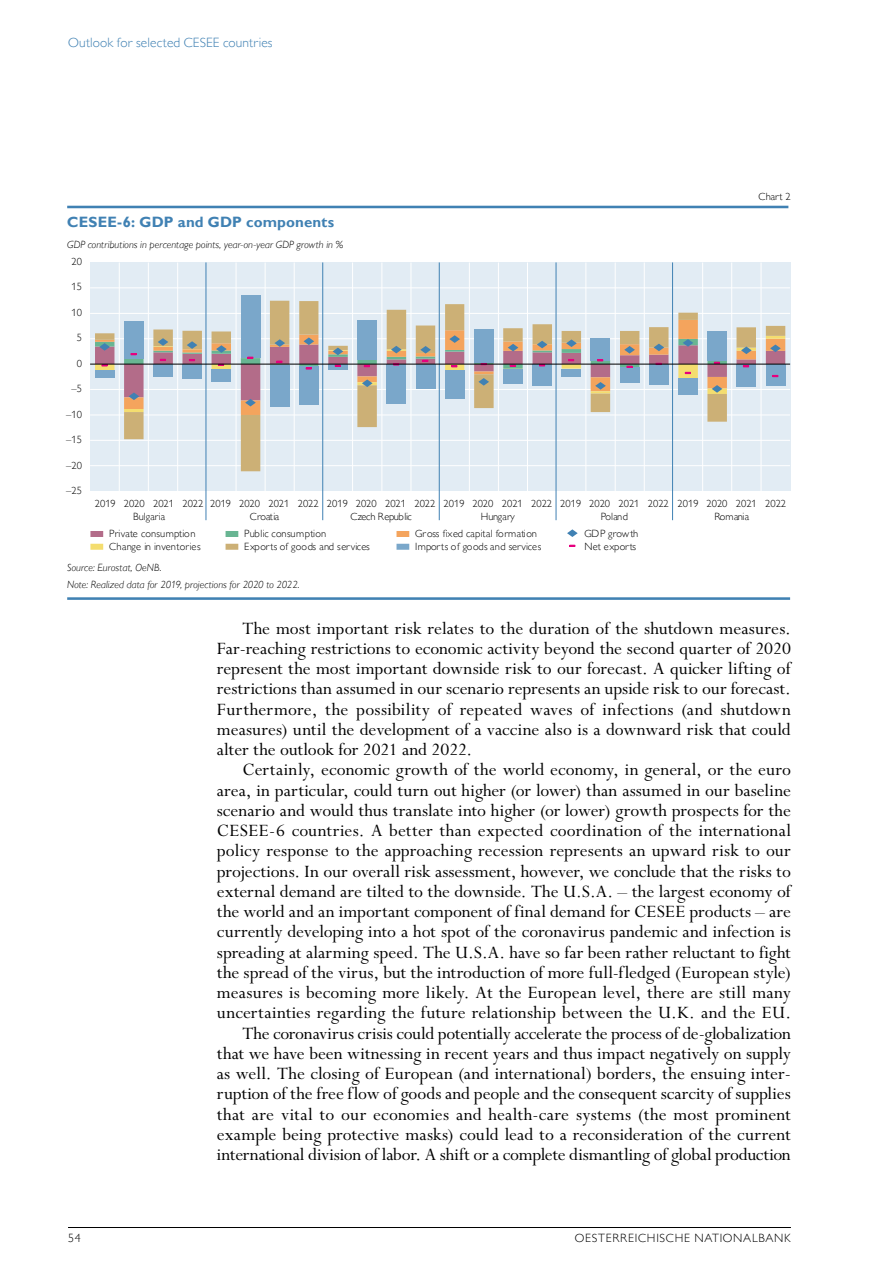
<style>
.page{position:relative;width:893px;height:1263px;background:#fff}
.page>*{position:absolute;margin:0;border:0;box-sizing:border-box;transform-origin:0 0}
.t1{font:19.5px/20.2px "Perpetua Std";color:#000;text-align:justify}
.t2{font:700 15px "Gill Sans MT Pro";letter-spacing:.01em;color:#4081b3}
.t3{font:300 13.5px "Gill Sans MT Pro";letter-spacing:.01em;color:#4081b3}
.t4{font:300 12px "Gill Sans MT Pro";letter-spacing:.06em;color:#000}
.t5{font:300 10.5px/12.8px "Gill Sans MT Pro";color:#000}
.t6{font:italic 300 10.5px/17px "Gill Sans MT Pro";letter-spacing:.005em;color:#000}
.t7{font:300 10.5px "Gill Sans MT Pro";letter-spacing:.02em;color:#000}
.t8{font:300 10.5px "Gill Sans MT Pro";letter-spacing:.025em;color:#000}
.t9{font:300 10.5px "Gill Sans MT Pro";letter-spacing:.035em;color:#000}
</style>
<div class="page">
<hr style="left:68px;top:1227px;width:723px;height:1px;background:#000">
<hr style="left:67px;top:206px;width:721px;height:2px;background:#4081b3">
<hr style="left:67px;top:597px;width:723px;height:3px;background:#4081b3">
<div style="left:90px;top:531px;width:13px;height:6px;background:#b36c89"></div>
<div style="left:226px;top:531px;width:12px;height:6px;background:#68b592"></div>
<div style="left:396px;top:531px;width:13px;height:6px;background:#f4a45d"></div>
<div style="left:90px;top:544px;width:13px;height:6px;background:#f4dd6f"></div>
<div style="left:226px;top:544px;width:12px;height:6px;background:#ccb076"></div>
<div style="left:396px;top:544px;width:13px;height:6px;background:#7aa7ca"></div>
<div style="left:90px;top:262px;width:700px;height:229px;background:#e2ecf4"></div>
<hr style="left:90px;top:465px;width:700px;height:1px;background:#fff">
<hr style="left:90px;top:440px;width:700px;height:1px;background:#fff">
<hr style="left:90px;top:415px;width:700px;height:1px;background:#fff">
<hr style="left:90px;top:389px;width:700px;height:1px;background:#fff">
<hr style="left:90px;top:338px;width:700px;height:1px;background:#fff">
<hr style="left:90px;top:313px;width:700px;height:1px;background:#fff">
<hr style="left:90px;top:287px;width:700px;height:1px;background:#fff">
<hr style="left:119px;top:262px;width:1px;height:229px;background:#fff">
<hr style="left:148px;top:262px;width:1px;height:229px;background:#fff">
<hr style="left:177px;top:262px;width:1px;height:229px;background:#fff">
<hr style="left:236px;top:262px;width:1px;height:229px;background:#fff">
<hr style="left:265px;top:262px;width:1px;height:229px;background:#fff">
<hr style="left:294px;top:262px;width:1px;height:229px;background:#fff">
<hr style="left:352px;top:262px;width:1px;height:229px;background:#fff">
<hr style="left:381px;top:262px;width:1px;height:229px;background:#fff">
<hr style="left:411px;top:262px;width:1px;height:229px;background:#fff">
<hr style="left:469px;top:262px;width:1px;height:229px;background:#fff">
<hr style="left:498px;top:262px;width:1px;height:229px;background:#fff">
<hr style="left:527px;top:262px;width:1px;height:229px;background:#fff">
<hr style="left:585px;top:262px;width:1px;height:229px;background:#fff">
<hr style="left:615px;top:262px;width:1px;height:229px;background:#fff">
<hr style="left:644px;top:262px;width:1px;height:229px;background:#fff">
<hr style="left:702px;top:262px;width:1px;height:229px;background:#fff">
<hr style="left:731px;top:262px;width:1px;height:229px;background:#fff">
<hr style="left:761px;top:262px;width:1px;height:229px;background:#fff">
<svg style="left:95px;top:301px;width:690px;height:170px"></svg>
<div style="left:707px;top:331px;width:20px;height:29px;background:#7aa7ca"></div>
<div style="left:474px;top:329px;width:20px;height:34px;background:#7aa7ca"></div>
<div style="left:357px;top:320px;width:20px;height:40px;background:#7aa7ca"></div>
<div style="left:241px;top:296px;width:19px;height:62px;background:#7aa7ca"></div>
<div style="left:124px;top:321px;width:20px;height:37px;background:#7aa7ca"></div>
<svg style="left:567px;top:529px;width:11px;height:8px"></svg>
<svg style="left:95px;top:335px;width:690px;height:71px"></svg>
<hr style="left:672px;top:262px;width:1px;height:258px;background:#4081b3">
<hr style="left:556px;top:262px;width:1px;height:258px;background:#4081b3">
<hr style="left:439px;top:262px;width:1px;height:258px;background:#4081b3">
<hr style="left:322px;top:262px;width:1px;height:258px;background:#4081b3">
<hr style="left:206px;top:262px;width:1px;height:258px;background:#4081b3">
<hr style="left:90px;top:364px;width:700px;height:1px;background:#000">
<svg style="left:569px;top:545px;width:6px;height:2px"></svg>
<p class="t3" style="left:68px;top:35px;width:206px">Outlook for selected CESEE countries</p>
<p class="t2" style="left:67px;top:213px;width:269px">CESEE-6: GDP and GDP components</p>
<p class="t5" style="left:758px;top:190px;width:34px">Chart 2</p>
<p class="t6" style="left:67px;top:236px;width:277px">GDP contributions in percentage points, year-on-year GDP growth in %</p>
<p class="t5" style="left:71px;top:255px;width:12px">20</p>
<p class="t5" style="left:71px;top:280px;width:12px">15</p>
<p class="t5" style="left:71px;top:306px;width:12px">10</p>
<p class="t5" style="left:77px;top:331px;width:7px">5</p>
<p class="t5" style="left:77px;top:357px;width:7px">0</p>
<p class="t5" style="left:71px;top:382px;width:12px">–5</p>
<p class="t5" style="left:66px;top:408px;width:17px">–10</p>
<p class="t5" style="left:66px;top:433px;width:17px">–15</p>
<p class="t5" style="left:66px;top:459px;width:17px">–20</p>
<p class="t5" style="left:66px;top:484px;width:17px">–25</p>
<p class="t5" style="left:95px;top:497px;width:23px">2019</p>
<p class="t5" style="left:133px;top:497px;width:33px;text-indent:-9px">2020<br>Bulgaria</p>
<p class="t5" style="left:250px;top:497px;width:31px;text-indent:-97px">2021 2022 2019 2020<br>Croatia</p>
<p class="t5" style="left:350px;top:497px;width:63px;text-indent:-82px">2021 2022 2019 2020<br>Czech Republic</p>
<p class="t5" style="left:481px;top:497px;width:36px;text-indent:-96px">2021 2022 2019 2020<br>Hungary</p>
<p class="t5" style="left:601px;top:497px;width:29px;text-indent:-99px">2021 2022 2019 2020<br>Poland</p>
<p class="t5" style="left:714px;top:497px;width:36px;text-indent:-96px">2021 2022 2019 2020<br>Romania</p>
<p class="t5" style="left:736px;top:497px;width:52px">2021 2022</p>
<p class="t7" style="left:109px;top:527px;width:88px">Private consumption</p>
<p class="t9" style="left:244px;top:527px;width:83px">Public consumption</p>
<p class="t7" style="left:415px;top:527px;width:123px">Gross fixed capital formation</p>
<p class="t8" style="left:109px;top:540px;width:93px">Change in inventories</p>
<p class="t5" style="left:244px;top:540px;width:127px">Exports of goods and services</p>
<p class="t8" style="left:415px;top:540px;width:128px">Imports of goods and services</p>
<p class="t6" style="left:67px;top:559px;width:234px">Source: Eurostat, OeNB.<br>Note: Realized data for 2019, projections for 2020 to 2022.</p>
<p class="t5" style="left:584px;top:527px;width:55px">GDP growth<br>Net exports</p>
<p class="t1" style="left:217px;top:619px;width:576px;text-indent:26px">The most important risk relates to the duration of the shutdown measures.<br>Far-reaching restrictions to economic activity beyond the second quarter of 2020 represent the most important downside risk to our forecast. A quicker lifting of restrictions than assumed in our scenario represents an upside risk to our forecast.<br>Furthermore, the possibility of repeated waves of infections (and shutdown measures) until the development of a vaccine also is a downward risk that could alter the outlook for 2021 and 2022.</p>
<p class="t1" style="left:217px;top:760px;width:576px;text-align:right">Certainly, economic growth of the world economy, in general, or the euro area, in particular, could turn out higher (or lower) than assumed in our baseline scenario and would thus translate into higher (or lower) growth prospects for the CESEE-6 countries. A better than expected coordination of the international policy response to the approaching recession represents an upward risk to our projections. In our overall risk assessment, however, we conclude that the risks to external demand are tilted to the downside. The U.S.A. – the largest economy of the world and an important component of final demand for CESEE products – are currently developing into a hot spot of the coronavirus pandemic and infection is spreading at alarming speed. The U.S.A. have so far been rather reluctant to fight the spread of the virus, but the introduction of more full-fledged (European style) measures is becoming more likely. At the European level, there are still many uncertainties regarding the future relationship between the U.K. and the EU.<br>The coronavirus crisis could potentially accelerate the process of de-globalization that we have been witnessing in recent years and thus impact negatively on supply as well. The closing of European (and international) borders, the ensuing inter&shy;ruption of the free flow of goods and people and the consequent scarcity of supplies that are vital to our economies and health-care systems (the most prominent example being protective masks) could lead to a reconsideration of the current international division of labor. A shift or a complete dismantling of global production</p>
<p class="t4" style="left:68px;top:1231px;width:14px">54</p>
<p class="t4" style="left:575px;top:1231px;width:218px">OESTERREICHISCHE NATIONALBANK</p>
</div>
